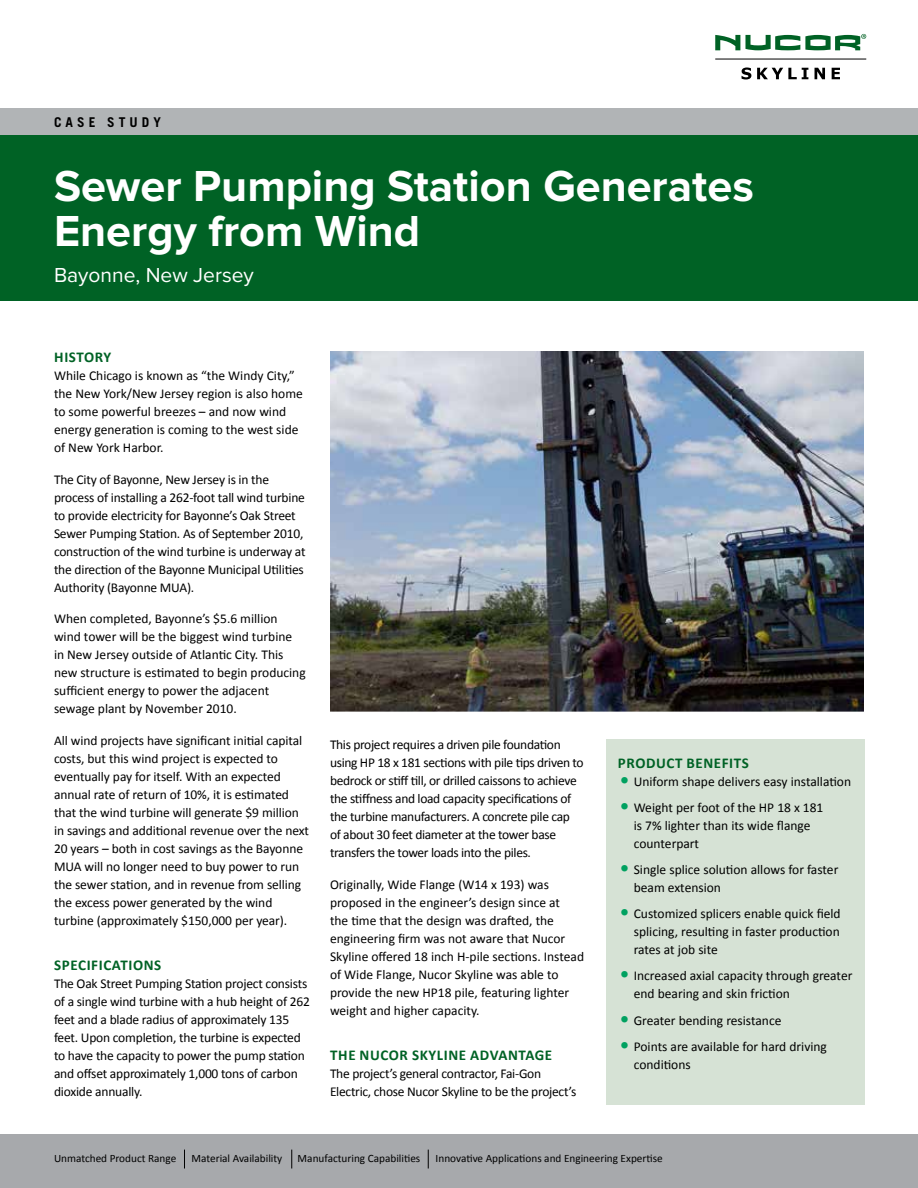
<style>
.page{position:relative;width:918px;height:1188px;background:#fff}
.page>*{position:absolute;margin:0;border:0;box-sizing:border-box;transform-origin:0 0}
.t1{font:700 45px/45px "Proxima Nova";color:#fff}
.t2{font:21px "Proxima Nova";color:#fff}
.t3{font:700 15px "Calibri";letter-spacing:.04em;color:#006225}
.t4{font:13.5px/18px "Calibri";letter-spacing:-.01em;color:#000}
.t5{font:700 13.5px "Trade Gothic LT Std";letter-spacing:.3em;color:#000}
.t6{font:11.25px "Calibri";color:#000}
.s1{font-weight:700;font-size:18px;color:#00a160}
</style>
<div class="page">
<div style="left:0;top:1134px;width:918px;height:54px;background:#a7a9ac"></div>
<svg style="left:184px;top:1150px;width:1px;height:18px"></svg>
<svg style="left:291px;top:1150px;width:1px;height:18px"></svg>
<svg style="left:428px;top:1150px;width:1px;height:18px"></svg>
<div style="left:0;top:112px;width:918px;height:189px;background:#006225"></div>
<svg style="left:742px;top:68px;width:9px;height:11px"></svg>
<svg style="left:757px;top:68px;width:51px;height:11px"></svg>
<svg style="left:815px;top:68px;width:10px;height:11px"></svg>
<svg style="left:832px;top:68px;width:8px;height:11px"></svg>
<svg style="left:715px;top:34px;width:151px;height:16px"></svg>
<hr style="left:715px;top:59px;width:151px;height:1px;background:#000">
<div style="left:0;top:108px;width:918px;height:27px;background:#b1b4b6"></div>
<img style="left:330px;top:351px;width:534px;height:361px">
<div style="left:606px;top:740px;width:259px;height:365px;background:#d6e2d5"></div>
<p class="t5" style="left:54px;top:113px;width:108px">CASE STUDY</p>
<h1 class="t1" style="left:54px;top:165px;width:701px">Sewer Pumping Station Generates<br>Energy from Wind</h1>
<h2 class="t2" style="left:54px;top:265px;width:201px">Bayonne, New Jersey</h2>
<p class="t3" style="left:54px;top:348px;width:59px">HISTORY</p>
<p class="t4" style="left:54px;top:367px;width:250px">While Chicago is known as “the Windy City,” the New York/New Jersey region is also home to some powerful breezes – and now wind energy generation is coming to the west side of New York Harbor.</p>
<p class="t4" style="left:54px;top:470px;width:253px">The City of Bayonne, New Jersey is in the process of installing a 262-foot tall wind turbine to provide electricity for Bayonne’s Oak Street Sewer Pumping Station. As of September 2010, construction of the wind turbine is underway at the direction of the Bayonne Municipal Utilities Authority (Bayonne MUA).</p>
<p class="t4" style="left:54px;top:610px;width:253px">When completed, Bayonne’s $5.6 million wind tower will be the biggest wind turbine in New Jersey outside of Atlantic City. This new structure is estimated to begin producing sufficient energy to power the adjacent sewage plant by November 2010.</p>
<p class="t4" style="left:54px;top:731px;width:257px">All wind projects have significant initial capital costs, but this wind project is expected to eventually pay for itself. With an expected annual rate of return of 10%, it is estimated that the wind turbine will generate $9 million in savings and additional revenue over the next 20 years – both in cost savings as the Bayonne MUA will no longer need to buy power to run the sewer station, and in revenue from selling the excess power generated by the wind turbine (approximately $150,000 per year).</p>
<p class="t3" style="left:54px;top:955px;width:109px">SPECIFICATIONS</p>
<p class="t4" style="left:54px;top:974px;width:257px">The Oak Street Pumping Station project consists of a single wind turbine with a hub height of 262 feet and a blade radius of approximately 135 feet. Upon completion, the turbine is expected to have the capacity to power the pump station and offset approximately 1,000 tons of carbon dioxide annually.</p>
<p class="t4" style="left:330px;top:736px;width:255px">This project requires a driven pile foundation using HP 18 x 181 sections with pile tips driven to bedrock or stiff till, or drilled caissons to achieve the stiffness and load capacity specifications of the turbine manufacturers. A concrete pile cap of about 30 feet diameter at the tower base transfers the tower loads into the piles.</p>
<p class="t4" style="left:330px;top:875px;width:256px">Originally, Wide Flange (W14 x 193) was proposed in the engineer’s design since at<br>the time that the design was drafted, the engineering firm was not aware that Nucor Skyline offered 18 inch H-pile sections. Instead of Wide Flange, Nucor Skyline was able to provide the new HP18 pile, featuring lighter weight and higher capacity.</p>
<p class="t3" style="left:330px;top:1045px;width:224px">THE NUCOR SKYLINE ADVANTAGE</p>
<p class="t4" style="left:330px;top:1064px;width:248px">The project’s general contractor, Fai-Gon<br>Electric, chose Nucor Skyline to be the project’s</p>
<p class="t3" style="left:618px;top:753px;width:132px">PRODUCT BENEFITS</p>
<p class="t4" style="left:620px;top:773px;width:232px"><span class="s1">•</span> Uniform shape delivers easy installation</p>
<p class="t4" style="left:634px;top:799px;width:191px;text-indent:-14px"><span class="s1">•</span> Weight per foot of the HP 18 x 181 is 7% lighter than its wide flange counterpart</p>
<p class="t4" style="left:634px;top:861px;width:206px;text-indent:-14px"><span class="s1">•</span> Single splice solution allows for faster beam extension</p>
<p class="t4" style="left:634px;top:905px;width:208px;text-align:justify;text-indent:-14px"><span class="s1">•</span> Customized splicers enable quick field splicing, resulting in faster production rates at job site</p>
<p class="t4" style="left:634px;top:967px;width:220px;text-indent:-14px"><span class="s1">•</span> Increased axial capacity through greater end bearing and skin friction</p>
<p class="t4" style="left:620px;top:1011px;width:163px"><span class="s1">•</span> Greater bending resistance</p>
<p class="t4" style="left:634px;top:1037px;width:195px;text-indent:-14px"><span class="s1">•</span> Points are available for hard driving conditions</p>
<p class="t6" style="left:54px;top:1151px;width:124px">Unmatched Product Range</p>
<p class="t6" style="left:192px;top:1151px;width:92px">Material Availability</p>
<p class="t6" style="left:298px;top:1151px;width:124px">Manufacturing Capabilities</p>
<p class="t6" style="left:436px;top:1151px;width:229px">Innovative Applications and Engineering Expertise</p>
</div>
